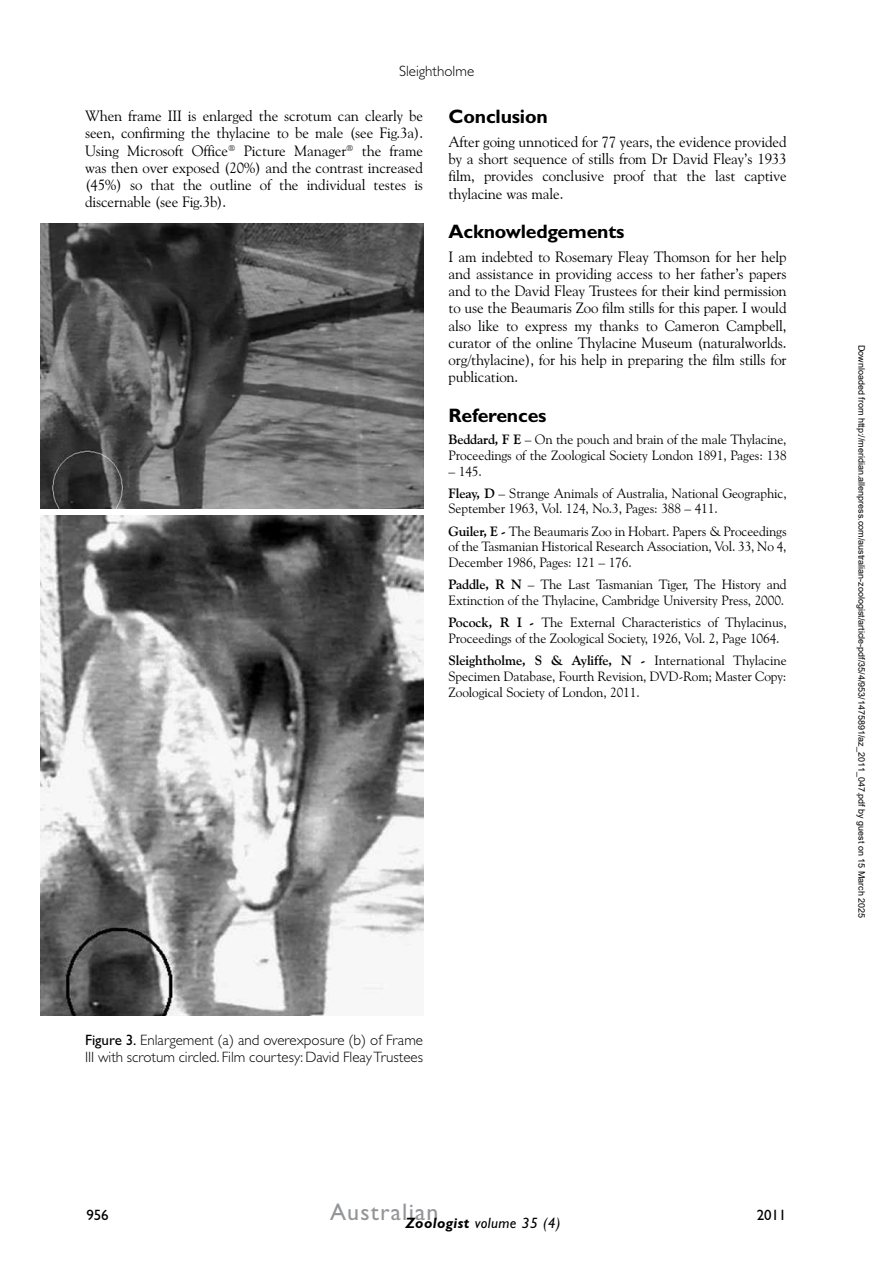
<style>
.page{position:relative;width:893px;height:1263px;background:#fff}
.page>*{position:absolute;margin:0;border:0;box-sizing:border-box;transform-origin:0 0}
.t1{font:24px "Gill Sans";letter-spacing:.05em;color:#939598}
.t2{font:700 19.5px "Gill Sans";letter-spacing:-.01em;color:#000}
.t3{font:15px/17.2px "Goudy Old Style BT";letter-spacing:-.01em;color:#000;text-align:justify}
.t4{font:300 15px/16.5px "Gill Sans";color:#000}
.t5{font:italic 15px "Gill Sans";letter-spacing:.025em;color:#000}
.t6{font:15px "Gill Sans";letter-spacing:-.01em;color:#000}
.t7{font:13.5px/15.8px "Goudy Old Style BT";letter-spacing:-.01em;color:#000}
.t8{font:9px "Arial";color:#000}
.s1{font-weight:700}
.s2{font-weight:400}
</style>
<div class="page">
<img style="left:40px;top:223px;width:383px;height:285px">
<img style="left:40px;top:516px;width:383px;height:500px">
<p class="t4" style="left:399px;top:62px;width:77px">Sleightholme</p>
<p class="t3" style="left:85px;top:107px;width:340px">When frame III is enlarged the scrotum can clearly be seen, confirming the thylacine to be male (see Fig.3a).<br>Using Microsoft Office<sup>®</sup> Picture Manager<sup>®</sup> the frame was then over exposed (20%) and the contrast increased (45%) so that the outline of the individual testes is discernable (see Fig.3b).</p>
<h2 class="t2" style="left:449px;top:103px;width:101px">Conclusion</h2>
<p class="t3" style="left:449px;top:133px;width:340px">After going unnoticed for 77 years, the evidence provided by a short sequence of stills from Dr David Fleay’s 1933 film, provides conclusive proof that the last captive thylacine was male.</p>
<h2 class="t2" style="left:449px;top:218px;width:177px">Acknowledgements</h2>
<p class="t3" style="left:449px;top:248px;width:340px">I am indebted to Rosemary Fleay Thomson for her help and assistance in providing access to her father’s papers and to the David Fleay Trustees for their kind permission to use the Beaumaris Zoo film stills for this paper. I would also like to express my thanks to Cameron Campbell, curator of the online Thylacine Museum (naturalworlds. org/thylacine), for his help in preparing the film stills for publication.</p>
<h2 class="t2" style="left:449px;top:402px;width:99px">References</h2>
<p class="t7" style="left:449px;top:431px;width:340px"><span class="s1">Beddard, F E</span> – On the pouch and brain of the male Thylacine,<br>Proceedings of the Zoological Society London 1891, Pages: 138</p>
<p class="t7" style="left:449px;top:460px;width:340px;line-height:22.2px">– 145.<br><span class="s1">Fleay, D</span> – Strange Animals of Australia, National Geographic,</p>
<p class="t7" style="left:449px;top:497px;width:340px;line-height:22.2px">September 1963, Vol. 124, No.3, Pages: 388 – 411.<br><span class="s1">Guiler, E -</span> The Beaumaris Zoo in Hobart. Papers &amp; Proceedings</p>
<p class="t7" style="left:449px;top:539px;width:339px">of the Tasmanian Historical Research Association, Vol. 33, No 4,<br>December 1986, Pages: 121 – 176.</p>
<p class="t7" style="left:449px;top:576px;width:340px"><span class="s1">Paddle, R N</span> – The Last Tasmanian Tiger, The History and<br>Extinction of the Thylacine, Cambridge University Press, 2000.</p>
<p class="t7" style="left:449px;top:614px;width:340px"><span class="s1">Pocock, R I -</span> The External Characteristics of Thylacinus,<br>Proceedings of the Zoological Society, 1926, Vol. 2, Page 1064.</p>
<p class="t7" style="left:449px;top:652px;width:340px;text-align:justify"><span class="s1">Sleightholme, S &amp; Ayliffe, N -</span> International Thylacine Specimen Database, Fourth Revision, DVD-Rom; Master Copy:<br>Zoological Society of London, 2011.</p>
<p class="t4" style="left:85px;top:1032px;width:340px"><span class="s2">Figure 3.</span> Enlargement (a) and overexposure (b) of Frame<br>III with scrotum circled. Film courtesy: David Fleay Trustees</p>
<p class="t6" style="left:87px;top:1205px;width:24px">956</p>
<h1 class="t1" style="left:330px;top:1195px;width:110px">Australian</h1>
<p class="t5" style="left:405px;top:1213px;width:157px"><span class="s1">Zoologist</span> volume 35 (4)</p>
<p class="t6" style="left:757px;top:1204px;width:31px">2011</p>
<p class="t8" style="left:865px;top:345px;width:575px;rotate:90deg">Downloaded from http://meridian.allenpress.com/australian-zoologist/article-pdf/35/4/953/1475891/az_2011_047.pdf by guest on 15 March 2025</p>
</div>
